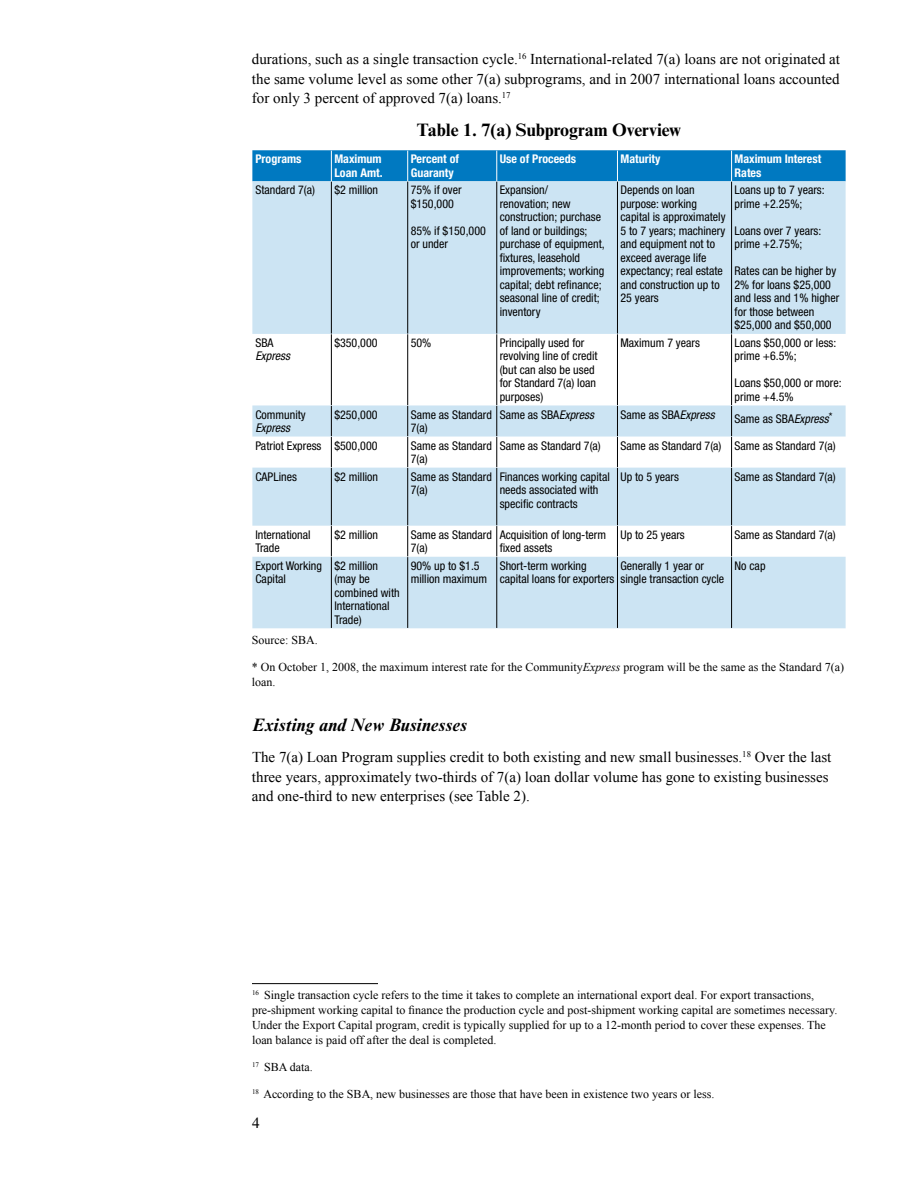
<style>
.page{position:relative;width:918px;height:1188px;background:#fff}
.page>*{position:absolute;margin:0;border:0;box-sizing:border-box;transform-origin:0 0}
.t1{font:700 18px "Times New Roman MT Std";color:#000}
.t2{font:italic 700 18px "Times New Roman MT Std";color:#000}
.t3{font:15px/19.5px "Times New Roman";color:#000;text-align:justify}
.t4{font:15px "Times New Roman MT Std";color:#000}
.t5{font:condensed 12px/13.5px "Helvetica Neue LT Std";color:#000}
.t6{font:12px/15px "Times New Roman";color:#000}
.t7{font:700 condensed 12px/13.5px "Helvetica Neue LT Std";color:#fff}
.t8{font:italic condensed 12px "Helvetica Neue LT Std";color:#000}
.s1{font-style:italic}
</style>
<div class="page">
<div style="left:252px;top:150px;width:594px;height:31px;background:#0079c1"></div>
<div style="left:252px;top:181px;width:594px;height:153px;background:#cce4f3"></div>
<svg style="left:252px;top:405px;width:594px;height:223px;fill:#cce4f3"></svg>
<hr style="left:331px;top:182px;width:1px;height:152px;background:#000">
<hr style="left:407px;top:182px;width:1px;height:152px;background:#000">
<hr style="left:496px;top:182px;width:1px;height:152px;background:#000">
<hr style="left:617px;top:182px;width:1px;height:152px;background:#000">
<hr style="left:731px;top:182px;width:1px;height:152px;background:#000">
<hr style="left:331px;top:334px;width:1px;height:71px;background:#000">
<hr style="left:407px;top:334px;width:1px;height:71px;background:#000">
<hr style="left:496px;top:334px;width:1px;height:71px;background:#000">
<hr style="left:617px;top:334px;width:1px;height:71px;background:#000">
<hr style="left:731px;top:334px;width:1px;height:71px;background:#000">
<hr style="left:331px;top:406px;width:1px;height:30px;background:#000">
<hr style="left:407px;top:406px;width:1px;height:30px;background:#000">
<hr style="left:496px;top:406px;width:1px;height:30px;background:#000">
<hr style="left:617px;top:406px;width:1px;height:30px;background:#000">
<hr style="left:731px;top:406px;width:1px;height:30px;background:#000">
<hr style="left:331px;top:437px;width:1px;height:30px;background:#000">
<hr style="left:407px;top:437px;width:1px;height:30px;background:#000">
<hr style="left:496px;top:437px;width:1px;height:30px;background:#000">
<hr style="left:617px;top:437px;width:1px;height:30px;background:#000">
<hr style="left:731px;top:437px;width:1px;height:30px;background:#000">
<hr style="left:331px;top:468px;width:1px;height:57px;background:#000">
<hr style="left:407px;top:468px;width:1px;height:57px;background:#000">
<hr style="left:496px;top:468px;width:1px;height:57px;background:#000">
<hr style="left:617px;top:468px;width:1px;height:57px;background:#000">
<hr style="left:731px;top:468px;width:1px;height:57px;background:#000">
<hr style="left:331px;top:526px;width:1px;height:30px;background:#000">
<hr style="left:407px;top:526px;width:1px;height:30px;background:#000">
<hr style="left:496px;top:526px;width:1px;height:30px;background:#000">
<hr style="left:617px;top:526px;width:1px;height:30px;background:#000">
<hr style="left:731px;top:526px;width:1px;height:30px;background:#000">
<hr style="left:331px;top:557px;width:1px;height:71px;background:#000">
<hr style="left:407px;top:557px;width:1px;height:71px;background:#000">
<hr style="left:496px;top:557px;width:1px;height:71px;background:#000">
<hr style="left:617px;top:557px;width:1px;height:71px;background:#000">
<hr style="left:731px;top:557px;width:1px;height:71px;background:#000">
<hr style="left:331px;top:151px;width:1px;height:30px;background:#fff">
<hr style="left:407px;top:151px;width:1px;height:30px;background:#fff">
<hr style="left:496px;top:151px;width:1px;height:30px;background:#fff">
<hr style="left:617px;top:151px;width:1px;height:30px;background:#fff">
<hr style="left:731px;top:151px;width:1px;height:30px;background:#fff">
<hr style="left:252px;top:983px;width:126px;height:1px;background:#000">
<p class="t3" style="left:252px;top:49px;width:590px">durations, such as a single transaction cycle.<sup>16</sup> International-related 7(a) loans are not originated at the same volume level as some other 7(a) subprograms, and in 2007 international loans accounted for only 3 percent of approved 7(a) loans.<sup>17</sup></p>
<h1 class="t1" style="left:417px;top:119px;width:266px">Table 1. 7(a) Subprogram Overview</h1>
<p class="t7" style="left:255px;top:152px;width:48px">Programs</p>
<p class="t7" style="left:334px;top:152px;width:50px">Maximum<br>Loan Amt.</p>
<p class="t7" style="left:411px;top:152px;width:50px">Percent of<br>Guaranty</p>
<p class="t7" style="left:500px;top:152px;width:78px">Use of Proceeds</p>
<p class="t7" style="left:620px;top:152px;width:41px">Maturity</p>
<p class="t7" style="left:735px;top:152px;width:88px">Maximum Interest<br>Rates</p>
<p class="t5" style="left:255px;top:183px;width:61px">Standard 7(a)</p>
<p class="t5" style="left:334px;top:183px;width:45px">$2 million</p>
<p class="t5" style="left:411px;top:183px;width:53px">75% if over $150,000</p>
<p class="t5" style="left:411px;top:224px;width:77px">85% if $150,000 or under</p>
<p class="t5" style="left:500px;top:183px;width:107px">Expansion/<br>renovation; new construction; purchase of land or buildings; purchase of equipment, fixtures, leasehold improvements; working capital; debt refinance; seasonal line of credit; inventory</p>
<p class="t5" style="left:620px;top:183px;width:107px">Depends on loan purpose: working capital is approximately<br>5 to 7 years; machinery and equipment not to exceed average life expectancy; real estate and construction up to<br>25 years</p>
<p class="t5" style="left:735px;top:183px;width:92px">Loans up to 7 years: prime +2.25%;</p>
<p class="t5" style="left:735px;top:224px;width:88px">Loans over 7 years: prime +2.75%;</p>
<p class="t5" style="left:735px;top:264px;width:106px">Rates can be higher by<br>2% for loans $25,000 and less and 1% higher for those between $25,000 and $50,000</p>
<p class="t5" style="left:255px;top:336px;width:20px">SBA</p>
<p class="t8" style="left:255px;top:349px;width:36px">Express</p>
<p class="t5" style="left:334px;top:336px;width:45px">$350,000</p>
<p class="t5" style="left:411px;top:336px;width:22px">50%</p>
<p class="t5" style="left:500px;top:336px;width:99px">Principally used for revolving line of credit (but can also be used for Standard 7(a) loan purposes)</p>
<p class="t5" style="left:620px;top:336px;width:81px">Maximum 7 years</p>
<p class="t5" style="left:735px;top:336px;width:103px">Loans $50,000 or less: prime +6.5%;</p>
<p class="t5" style="left:735px;top:376px;width:109px">Loans $50,000 or more: prime +4.5%</p>
<p class="t5" style="left:334px;top:407px;width:45px">$250,000</p>
<p class="t5" style="left:411px;top:407px;width:83px">Same as Standard<br>7(a)</p>
<p class="t5" style="left:500px;top:407px;width:96px">Same as SBA<span class="s1">Express</span></p>
<p class="t5" style="left:620px;top:407px;width:96px">Same as SBA<span class="s1">Express</span></p>
<p class="t5" style="left:735px;top:412px;width:99px">Same as SBA<span class="s1">Express</span><sup>*</sup></p>
<p class="t5" style="left:255px;top:439px;width:124px">Patriot Express $500,000</p>
<p class="t5" style="left:411px;top:439px;width:83px">Same as Standard<br>7(a)</p>
<p class="t5" style="left:500px;top:439px;width:103px">Same as Standard 7(a)</p>
<p class="t5" style="left:620px;top:439px;width:217px">Same as Standard 7(a) Same as Standard 7(a)</p>
<p class="t5" style="left:255px;top:470px;width:43px">CAPLines</p>
<p class="t5" style="left:334px;top:470px;width:45px">$2 million</p>
<p class="t5" style="left:411px;top:470px;width:83px">Same as Standard<br>7(a)</p>
<p class="t5" style="left:500px;top:470px;width:112px">Finances working capital needs associated with specific contracts</p>
<p class="t5" style="left:620px;top:470px;width:60px">Up to 5 years</p>
<p class="t5" style="left:735px;top:470px;width:103px">Same as Standard 7(a)</p>
<p class="t5" style="left:255px;top:528px;width:57px">International<br>Trade</p>
<p class="t5" style="left:334px;top:528px;width:45px">$2 million</p>
<p class="t5" style="left:411px;top:528px;width:83px">Same as Standard<br>7(a)</p>
<p class="t5" style="left:500px;top:528px;width:108px">Acquisition of long-term fixed assets</p>
<p class="t5" style="left:620px;top:528px;width:66px">Up to 25 years</p>
<p class="t5" style="left:735px;top:528px;width:103px">Same as Standard 7(a)</p>
<p class="t5" style="left:255px;top:559px;width:68px">Export Working<br>Capital</p>
<p class="t5" style="left:334px;top:559px;width:67px">$2 million (may be combined with<br>International<br>Trade)</p>
<p class="t5" style="left:411px;top:559px;width:78px">90% up to $1.5 million maximum</p>
<p class="t5" style="left:500px;top:559px;width:116px">Short-term working capital loans for exporters</p>
<p class="t5" style="left:620px;top:559px;width:105px">Generally 1 year or single transaction cycle</p>
<p class="t5" style="left:735px;top:559px;width:32px">No cap</p>
<p class="t6" style="left:252px;top:632px;width:67px">Source: SBA.</p>
<p class="t6" style="left:252px;top:659px;width:594px">* On October 1, 2008, the maximum interest rate for the Community<span class="s1">Express</span> program will be the same as the Standard 7(a) loan.</p>
<h1 class="t2" style="left:252px;top:714px;width:217px">Existing and New Businesses</h1>
<p class="t3" style="left:252px;top:747px;width:581px;text-align:left">The 7(a) Loan Program supplies credit to both existing and new small businesses.<sup>18</sup> Over the last three years, approximately two-thirds of 7(a) loan dollar volume has gone to existing businesses and one-third to new enterprises (see Table 2).</p>
<p class="t5" style="left:255px;top:407px;width:52px">Community</p>
<p class="t8" style="left:255px;top:421px;width:36px">Express</p>
<p class="t6" style="left:252px;top:987px;width:587px"><sup>16</sup> Single transaction cycle refers to the time it takes to complete an international export deal. For export transactions, pre-shipment working capital to finance the production cycle and post-shipment working capital are sometimes necessary.<br>Under the Export Capital program, credit is typically supplied for up to a 12-month period to cover these expenses. The loan balance is paid off after the deal is completed.</p>
<p class="t6" style="left:252px;top:1059px;width:62px"><sup>17</sup> SBA data.</p>
<p class="t6" style="left:252px;top:1086px;width:464px"><sup>18</sup> According to the SBA, new businesses are those that have been in existence two years or less.</p>
<p class="t4" style="left:252px;top:1115px;width:9px">4</p>
</div>
